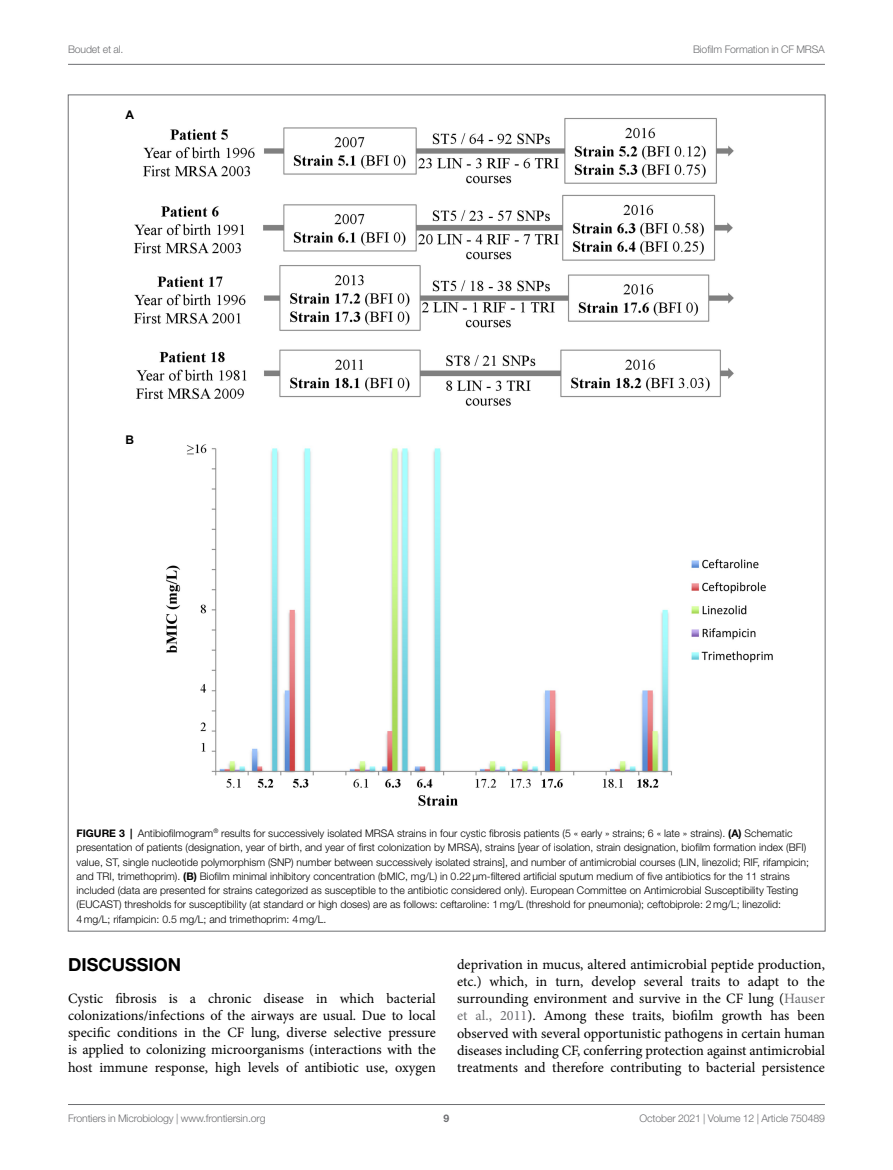
<style>
.page{position:relative;width:893px;height:1170px;background:#fff}
.page>*{position:absolute;margin:0;border:0;box-sizing:border-box;transform-origin:0 0}
.HEAD_1{font:700 18px "Helvetica Neue LT Std";color:#000}
.TEXT_FLUSH{font:14.25px/17.2px "Minion Pro";color:#000;text-align:justify}
.t1{font:700 12px "Arial";color:#000}
.FIG_LEG{font:300 10.5px/14.2px "Helvetica Neue LT Std";color:#000}
.t2{font:300 10.5px "Helvetica Neue LT Std";letter-spacing:-.015em;color:#6d6e71}
.t3{font:700 10.5px "Helvetica Neue LT Std";color:#6d6e71}
.s1{font-weight:700}
.s2{color:#6d6e71}
</style>
<div class="page">
<hr style="left:68px;top:64px;width:757px;height:1px;background:#6d6e71">
<hr style="left:68px;top:1104px;width:757px;height:1px;background:#6d6e71">
<img style="left:134px;top:118px;width:639px;height:688px">
<p class="t2" style="left:68px;top:42px;width:57px">Boudet et al.</p>
<p class="t2" style="left:693px;top:42px;width:133px">Biofilm Formation in CF MRSA</p>
<p class="t1" style="left:125px;top:106px;width:10px">A</p>
<p class="t1" style="left:125px;top:431px;width:10px">B</p>
<p class="FIG_LEG" style="left:77px;top:826px;width:734px"><span class="s1">FIGURE 3 |</span> Antibiofilmogram<sup>®</sup> results for successively isolated MRSA strains in four cystic fibrosis patients (5 « early » strains; 6 « late » strains). <span class="s1">(A)</span> Schematic presentation of patients (designation, year of birth, and year of first colonization by MRSA), strains [year of isolation, strain designation, biofilm formation index (BFI) value, ST, single nucleotide polymorphism (SNP) number between successively isolated strains], and number of antimicrobial courses (LIN, linezolid; RIF, rifampicin; and TRI, trimethoprim). <span class="s1">(B)</span> Biofilm minimal inhibitory concentration (bMIC, mg/L) in 0.22μm-filtered artificial sputum medium of five antibiotics for the 11 strains included (data are presented for strains categorized as susceptible to the antibiotic considered only). European Committee on Antimicrobial Susceptibility Testing (EUCAST) thresholds for susceptibility (at standard or high doses) are as follows: ceftaroline: 1mg/L (threshold for pneumonia); ceftobiprole: 2mg/L; linezolid:<br>4mg/L; rifampicin: 0.5 mg/L; and trimethoprim: 4mg/L.</p>
<p class="HEAD_1" style="left:68px;top:953px;width:115px">DISCUSSION</p>
<p class="TEXT_FLUSH" style="left:68px;top:989px;width:369px">Cystic fibrosis is a chronic disease in which bacterial colonizations/infections of the airways are usual. Due to local specific conditions in the CF lung, diverse selective pressure is applied to colonizing microorganisms (interactions with the host immune response, high levels of antibiotic use, oxygen</p>
<p class="TEXT_FLUSH" style="left:457px;top:955px;width:369px">deprivation in mucus, altered antimicrobial peptide production, etc.) which, in turn, develop several traits to adapt to the surrounding environment and survive in the CF lung (<span class="s2">Hauser et al., 2011</span>). Among these traits, biofilm growth has been observed with several opportunistic pathogens in certain human diseases including CF, conferring protection against antimicrobial treatments and therefore contributing to bacterial persistence</p>
<p class="t2" style="left:68px;top:1111px;width:199px">Frontiers in Microbiology | www.frontiersin.org</p>
<p class="t3" style="left:444px;top:1111px;width:7px">9</p>
<p class="t2" style="left:640px;top:1111px;width:187px">October 2021 | Volume 12 | Article 750489</p>
</div>
